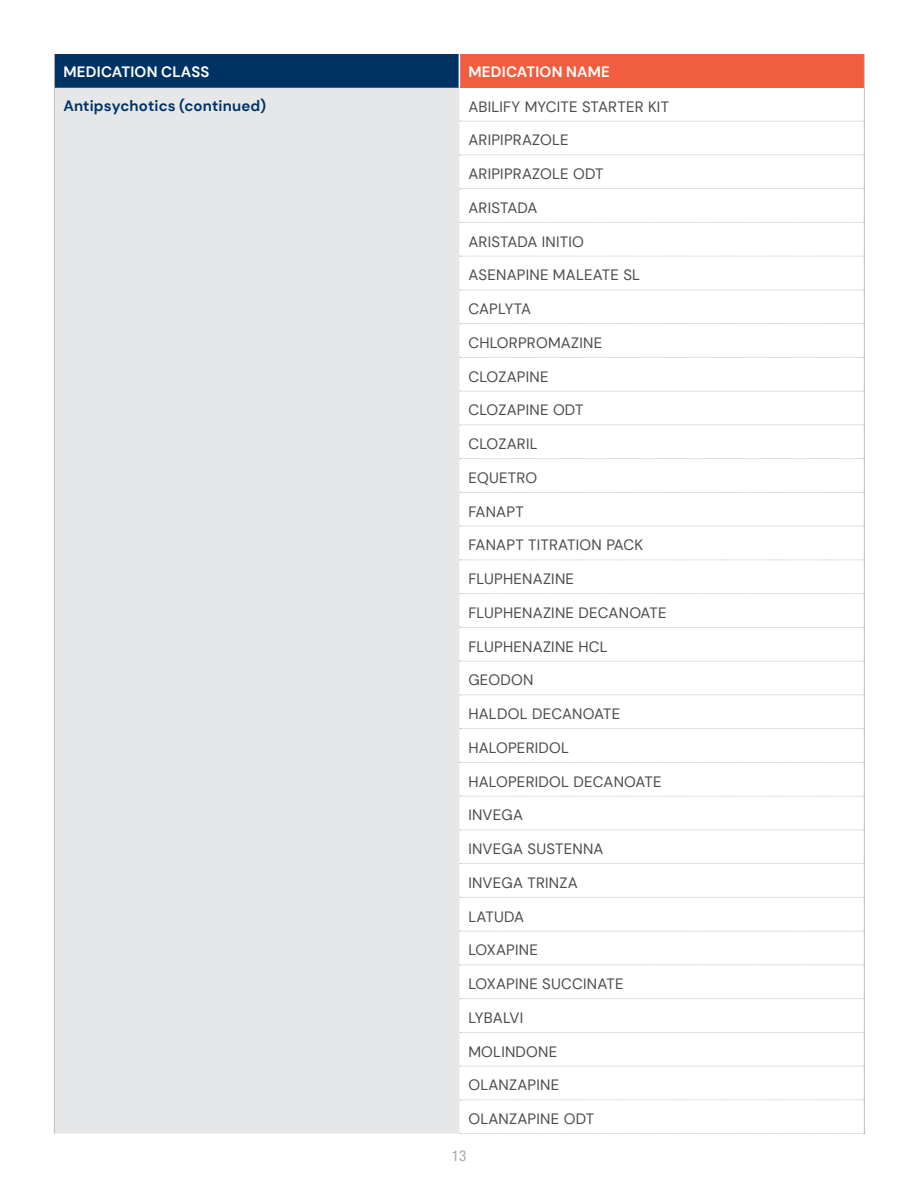
<style>
.page{position:relative;width:918px;height:1188px;background:#fff}
.page>*{position:absolute;margin:0;border:0;box-sizing:border-box;transform-origin:0 0}
.TLB_Body_CAPS{font:15px "DM Sans";letter-spacing:.015em;color:#4b4c4d}
.TBL_HD_10_12_100W{font:700 15px "DM Sans";letter-spacing:.015em;color:#fff}
.TLB_HD_10_12_3005{font:700 15px "DM Sans";letter-spacing:.01em;color:#003264}
.t1{font:condensed 15px "Helvetica Neue LT Std";color:#a9a8aa}
</style>
<div class="page">
<div style="left:54px;top:54px;width:405px;height:34px;background:#003264"></div>
<div style="left:459px;top:54px;width:405px;height:34px;background:#f15d3f"></div>
<div style="left:55px;top:88px;width:404px;height:1046px;background:#e6e7e9"></div>
<hr style="left:459px;top:54px;width:1px;height:34px;background:#fff">
<hr style="left:54px;top:88px;width:1px;height:33px;background:#bcbdc0">
<hr style="left:54px;top:121px;width:1px;height:34px;background:#bcbdc0">
<hr style="left:54px;top:155px;width:1px;height:34px;background:#bcbdc0">
<hr style="left:54px;top:189px;width:1px;height:33px;background:#bcbdc0">
<hr style="left:54px;top:222px;width:1px;height:34px;background:#bcbdc0">
<hr style="left:54px;top:256px;width:1px;height:34px;background:#bcbdc0">
<hr style="left:54px;top:290px;width:1px;height:34px;background:#bcbdc0">
<hr style="left:54px;top:324px;width:1px;height:33px;background:#bcbdc0">
<hr style="left:54px;top:357px;width:1px;height:34px;background:#bcbdc0">
<hr style="left:54px;top:391px;width:1px;height:34px;background:#bcbdc0">
<hr style="left:54px;top:425px;width:1px;height:34px;background:#bcbdc0">
<hr style="left:54px;top:459px;width:1px;height:33px;background:#bcbdc0">
<hr style="left:54px;top:492px;width:1px;height:34px;background:#bcbdc0">
<hr style="left:54px;top:526px;width:1px;height:34px;background:#bcbdc0">
<hr style="left:54px;top:560px;width:1px;height:34px;background:#bcbdc0">
<hr style="left:54px;top:594px;width:1px;height:33px;background:#bcbdc0">
<hr style="left:54px;top:627px;width:1px;height:34px;background:#bcbdc0">
<hr style="left:54px;top:661px;width:1px;height:34px;background:#bcbdc0">
<hr style="left:54px;top:695px;width:1px;height:34px;background:#bcbdc0">
<hr style="left:54px;top:729px;width:1px;height:33px;background:#bcbdc0">
<hr style="left:54px;top:762px;width:1px;height:34px;background:#bcbdc0">
<hr style="left:54px;top:796px;width:1px;height:34px;background:#bcbdc0">
<hr style="left:54px;top:830px;width:1px;height:34px;background:#bcbdc0">
<hr style="left:54px;top:864px;width:1px;height:33px;background:#bcbdc0">
<hr style="left:54px;top:897px;width:1px;height:34px;background:#bcbdc0">
<hr style="left:54px;top:931px;width:1px;height:34px;background:#bcbdc0">
<hr style="left:54px;top:965px;width:1px;height:34px;background:#bcbdc0">
<hr style="left:54px;top:999px;width:1px;height:33px;background:#bcbdc0">
<hr style="left:54px;top:1032px;width:1px;height:34px;background:#bcbdc0">
<hr style="left:54px;top:1066px;width:1px;height:34px;background:#bcbdc0">
<hr style="left:54px;top:1100px;width:1px;height:34px;background:#bcbdc0">
<hr style="left:864px;top:88px;width:1px;height:33px;background:#bcbdc0">
<hr style="left:864px;top:121px;width:1px;height:34px;background:#bcbdc0">
<hr style="left:864px;top:155px;width:1px;height:34px;background:#bcbdc0">
<hr style="left:864px;top:189px;width:1px;height:33px;background:#bcbdc0">
<hr style="left:864px;top:222px;width:1px;height:34px;background:#bcbdc0">
<hr style="left:864px;top:256px;width:1px;height:34px;background:#bcbdc0">
<hr style="left:864px;top:290px;width:1px;height:34px;background:#bcbdc0">
<hr style="left:864px;top:324px;width:1px;height:33px;background:#bcbdc0">
<hr style="left:864px;top:357px;width:1px;height:34px;background:#bcbdc0">
<hr style="left:864px;top:391px;width:1px;height:34px;background:#bcbdc0">
<hr style="left:864px;top:425px;width:1px;height:34px;background:#bcbdc0">
<hr style="left:864px;top:459px;width:1px;height:33px;background:#bcbdc0">
<hr style="left:864px;top:492px;width:1px;height:34px;background:#bcbdc0">
<hr style="left:864px;top:526px;width:1px;height:34px;background:#bcbdc0">
<hr style="left:864px;top:560px;width:1px;height:34px;background:#bcbdc0">
<hr style="left:864px;top:594px;width:1px;height:33px;background:#bcbdc0">
<hr style="left:864px;top:627px;width:1px;height:34px;background:#bcbdc0">
<hr style="left:864px;top:661px;width:1px;height:34px;background:#bcbdc0">
<hr style="left:864px;top:695px;width:1px;height:34px;background:#bcbdc0">
<hr style="left:864px;top:729px;width:1px;height:33px;background:#bcbdc0">
<hr style="left:864px;top:762px;width:1px;height:34px;background:#bcbdc0">
<hr style="left:864px;top:796px;width:1px;height:34px;background:#bcbdc0">
<hr style="left:864px;top:830px;width:1px;height:34px;background:#bcbdc0">
<hr style="left:864px;top:864px;width:1px;height:33px;background:#bcbdc0">
<hr style="left:864px;top:897px;width:1px;height:34px;background:#bcbdc0">
<hr style="left:864px;top:931px;width:1px;height:34px;background:#bcbdc0">
<hr style="left:864px;top:965px;width:1px;height:34px;background:#bcbdc0">
<hr style="left:864px;top:999px;width:1px;height:33px;background:#bcbdc0">
<hr style="left:864px;top:1032px;width:1px;height:34px;background:#bcbdc0">
<hr style="left:864px;top:1066px;width:1px;height:34px;background:#bcbdc0">
<hr style="left:864px;top:1100px;width:1px;height:33px;background:#bcbdc0">
<hr style="left:54px;top:54px;width:1px;height:34px;background:#bcbdc0">
<hr style="left:864px;top:54px;width:1px;height:34px;background:#bcbdc0">
<svg style="left:460px;top:121px;width:404px;height:1px"></svg>
<svg style="left:460px;top:154px;width:404px;height:1px"></svg>
<svg style="left:460px;top:188px;width:404px;height:1px"></svg>
<svg style="left:460px;top:222px;width:404px;height:1px"></svg>
<svg style="left:460px;top:256px;width:404px;height:1px"></svg>
<svg style="left:460px;top:290px;width:404px;height:1px"></svg>
<svg style="left:460px;top:323px;width:404px;height:1px"></svg>
<svg style="left:460px;top:357px;width:404px;height:1px"></svg>
<svg style="left:460px;top:391px;width:404px;height:1px"></svg>
<svg style="left:460px;top:424px;width:404px;height:1px"></svg>
<svg style="left:460px;top:458px;width:404px;height:1px"></svg>
<svg style="left:460px;top:492px;width:404px;height:1px"></svg>
<svg style="left:460px;top:526px;width:404px;height:1px"></svg>
<svg style="left:460px;top:560px;width:404px;height:1px"></svg>
<svg style="left:460px;top:593px;width:404px;height:1px"></svg>
<svg style="left:460px;top:627px;width:404px;height:1px"></svg>
<svg style="left:460px;top:661px;width:404px;height:1px"></svg>
<svg style="left:460px;top:694px;width:404px;height:1px"></svg>
<svg style="left:460px;top:728px;width:404px;height:1px"></svg>
<svg style="left:460px;top:762px;width:404px;height:1px"></svg>
<svg style="left:460px;top:796px;width:404px;height:1px"></svg>
<svg style="left:460px;top:830px;width:404px;height:1px"></svg>
<svg style="left:460px;top:863px;width:404px;height:1px"></svg>
<svg style="left:460px;top:897px;width:404px;height:1px"></svg>
<svg style="left:460px;top:931px;width:404px;height:1px"></svg>
<svg style="left:460px;top:964px;width:404px;height:1px"></svg>
<svg style="left:460px;top:998px;width:404px;height:1px"></svg>
<svg style="left:460px;top:1032px;width:404px;height:1px"></svg>
<svg style="left:460px;top:1066px;width:404px;height:1px"></svg>
<svg style="left:460px;top:1100px;width:404px;height:1px"></svg>
<svg style="left:460px;top:1133px;width:405px;height:1px"></svg>
<p class="TBL_HD_10_12_100W" style="left:63px;top:62px;width:148px">MEDICATION CLASS</p>
<p class="TBL_HD_10_12_100W" style="left:468px;top:62px;width:143px">MEDICATION NAME</p>
<p class="TLB_HD_10_12_3005" style="left:63px;top:97px;width:204px">Antipsychotics (continued)</p>
<p class="TLB_Body_CAPS" style="left:468px;top:97px;width:202px">ABILIFY MYCITE STARTER KIT</p>
<p class="TLB_Body_CAPS" style="left:468px;top:131px;width:102px">ARIPIPRAZOLE</p>
<p class="TLB_Body_CAPS" style="left:468px;top:165px;width:137px">ARIPIPRAZOLE ODT</p>
<p class="TLB_Body_CAPS" style="left:468px;top:198px;width:71px">ARISTADA</p>
<p class="TLB_Body_CAPS" style="left:468px;top:232px;width:117px">ARISTADA INITIO</p>
<p class="TLB_Body_CAPS" style="left:468px;top:266px;width:173px">ASENAPINE MALEATE SL</p>
<p class="TLB_Body_CAPS" style="left:468px;top:300px;width:64px">CAPLYTA</p>
<p class="TLB_Body_CAPS" style="left:468px;top:333px;width:135px">CHLORPROMAZINE</p>
<p class="TLB_Body_CAPS" style="left:468px;top:367px;width:82px">CLOZAPINE</p>
<p class="TLB_Body_CAPS" style="left:468px;top:401px;width:117px">CLOZAPINE ODT</p>
<p class="TLB_Body_CAPS" style="left:468px;top:435px;width:71px">CLOZARIL</p>
<p class="TLB_Body_CAPS" style="left:468px;top:468px;width:70px">EQUETRO</p>
<p class="TLB_Body_CAPS" style="left:468px;top:502px;width:57px">FANAPT</p>
<p class="TLB_Body_CAPS" style="left:468px;top:536px;width:176px">FANAPT TITRATION PACK</p>
<p class="TLB_Body_CAPS" style="left:468px;top:570px;width:107px">FLUPHENAZINE</p>
<p class="TLB_Body_CAPS" style="left:468px;top:603px;width:200px">FLUPHENAZINE DECANOATE</p>
<p class="TLB_Body_CAPS" style="left:468px;top:637px;width:141px">FLUPHENAZINE HCL</p>
<p class="TLB_Body_CAPS" style="left:468px;top:671px;width:67px">GEODON</p>
<p class="TLB_Body_CAPS" style="left:468px;top:705px;width:153px">HALDOL DECANOATE</p>
<p class="TLB_Body_CAPS" style="left:468px;top:738px;width:102px">HALOPERIDOL</p>
<p class="TLB_Body_CAPS" style="left:468px;top:772px;width:195px">HALOPERIDOL DECANOATE</p>
<p class="TLB_Body_CAPS" style="left:468px;top:806px;width:56px">INVEGA</p>
<p class="TLB_Body_CAPS" style="left:468px;top:840px;width:137px">INVEGA SUSTENNA</p>
<p class="TLB_Body_CAPS" style="left:468px;top:873px;width:111px">INVEGA TRINZA</p>
<p class="TLB_Body_CAPS" style="left:468px;top:907px;width:57px">LATUDA</p>
<p class="TLB_Body_CAPS" style="left:468px;top:941px;width:71px">LOXAPINE</p>
<p class="TLB_Body_CAPS" style="left:468px;top:975px;width:157px">LOXAPINE SUCCINATE</p>
<p class="TLB_Body_CAPS" style="left:468px;top:1008px;width:56px">LYBALVI</p>
<p class="TLB_Body_CAPS" style="left:468px;top:1042px;width:90px">MOLINDONE</p>
<p class="TLB_Body_CAPS" style="left:468px;top:1076px;width:92px">OLANZAPINE</p>
<p class="TLB_Body_CAPS" style="left:468px;top:1110px;width:127px">OLANZAPINE ODT</p>
<p class="t1" style="left:452px;top:1147px;width:16px">13</p>
</div>
